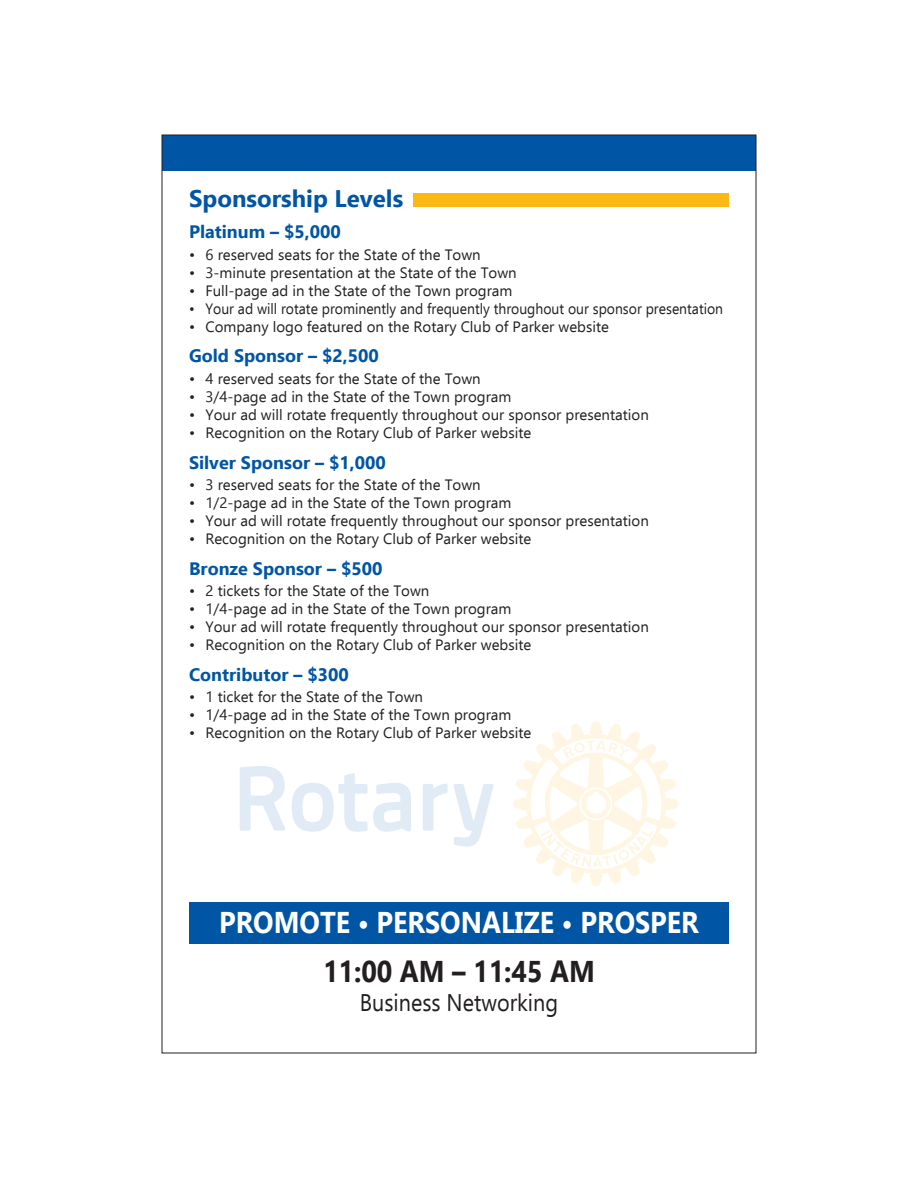
<style>
.page{position:relative;width:918px;height:1188px;background:#fff}
.page>*{position:absolute;margin:0;border:0;box-sizing:border-box;transform-origin:0 0}
.t1{font:700 30px "Ebrima";color:#fff;scale:.9 1}
.t2{font:700 30px "Ebrima";color:#231f20;scale:.9 1}
.t3{font:24px "Ebrima";color:#231f20;scale:.9 1}
.heading{font:700 24px "Ebrima";color:#0155a5}
.sub_header{font:700 18px "Ebrima";color:#0155a5}
.bullets{font:15px "Ebrima";color:#231f20}
.bullets-2{font:15px "Ebrima";color:#231f20;scale:.93 1}
</style>
<div class="page">
<svg style="left:240px;top:766px;width:254px;height:81px"></svg>
<svg style="left:514px;top:721px;width:164px;height:165px"></svg>
<div style="left:189px;top:902px;width:540px;height:41px;background:#0155a5"></div>
<div style="left:414px;top:193px;width:315px;height:14px;background:#fcb814"></div>
<div style="left:162px;top:135px;width:594px;height:35px;background:#0155a5"></div>
<p class="heading" style="left:189px;top:179px;width:216px">Sponsorship Levels</p>
<p class="sub_header" style="left:189px;top:218px;width:153px">Platinum – $5,000</p>
<p class="bullets" style="left:189px;top:243px;width:293px">• 6 reserved seats for the State of the Town</p>
<p class="bullets" style="left:189px;top:261px;width:329px">• 3-minute presentation at the State of the Town</p>
<p class="bullets" style="left:189px;top:279px;width:325px">• Full-page ad in the State of the Town program</p>
<p class="bullets-2" style="left:189px;top:297px;width:576px">• Your ad will rotate prominently and frequently throughout our sponsor presentation</p>
<p class="bullets" style="left:189px;top:315px;width:421px">• Company logo featured on the Rotary Club of Parker website</p>
<p class="sub_header" style="left:189px;top:342px;width:191px">Gold Sponsor – $2,500</p>
<p class="bullets" style="left:189px;top:367px;width:293px">• 4 reserved seats for the State of the Town</p>
<p class="bullets" style="left:189px;top:385px;width:324px">• 3/4-page ad in the State of the Town program</p>
<p class="bullets" style="left:189px;top:403px;width:461px">• Your ad will rotate frequently throughout our sponsor presentation</p>
<p class="bullets" style="left:189px;top:421px;width:344px">• Recognition on the Rotary Club of Parker website</p>
<p class="sub_header" style="left:189px;top:448px;width:198px">Silver Sponsor – $1,000</p>
<p class="bullets" style="left:189px;top:473px;width:293px">• 3 reserved seats for the State of the Town</p>
<p class="bullets" style="left:189px;top:491px;width:324px">• 1/2-page ad in the State of the Town program</p>
<p class="bullets" style="left:189px;top:509px;width:461px">• Your ad will rotate frequently throughout our sponsor presentation</p>
<p class="bullets" style="left:189px;top:527px;width:344px">• Recognition on the Rotary Club of Parker website</p>
<p class="sub_header" style="left:189px;top:554px;width:195px">Bronze Sponsor – $500</p>
<p class="bullets" style="left:189px;top:579px;width:242px">• 2 tickets for the State of the Town</p>
<p class="bullets" style="left:189px;top:597px;width:324px">• 1/4-page ad in the State of the Town program</p>
<p class="bullets" style="left:189px;top:615px;width:461px">• Your ad will rotate frequently throughout our sponsor presentation</p>
<p class="bullets" style="left:189px;top:633px;width:344px">• Recognition on the Rotary Club of Parker website</p>
<p class="sub_header" style="left:189px;top:660px;width:161px">Contributor – $300</p>
<p class="bullets" style="left:189px;top:686px;width:236px">• 1 ticket for the State of the Town</p>
<p class="bullets" style="left:189px;top:704px;width:324px">• 1/4-page ad in the State of the Town program</p>
<p class="bullets" style="left:189px;top:722px;width:344px">• Recognition on the Rotary Club of Parker website</p>
<p class="t1" style="left:219px;top:898px;width:535px">PROMOTE • PERSONALIZE • PROSPER</p>
<p class="t2" style="left:323px;top:948px;width:303px">11:00 AM – 11:45 AM</p>
<p class="t3" style="left:360px;top:985px;width:222px">Business Networking</p>
</div>
